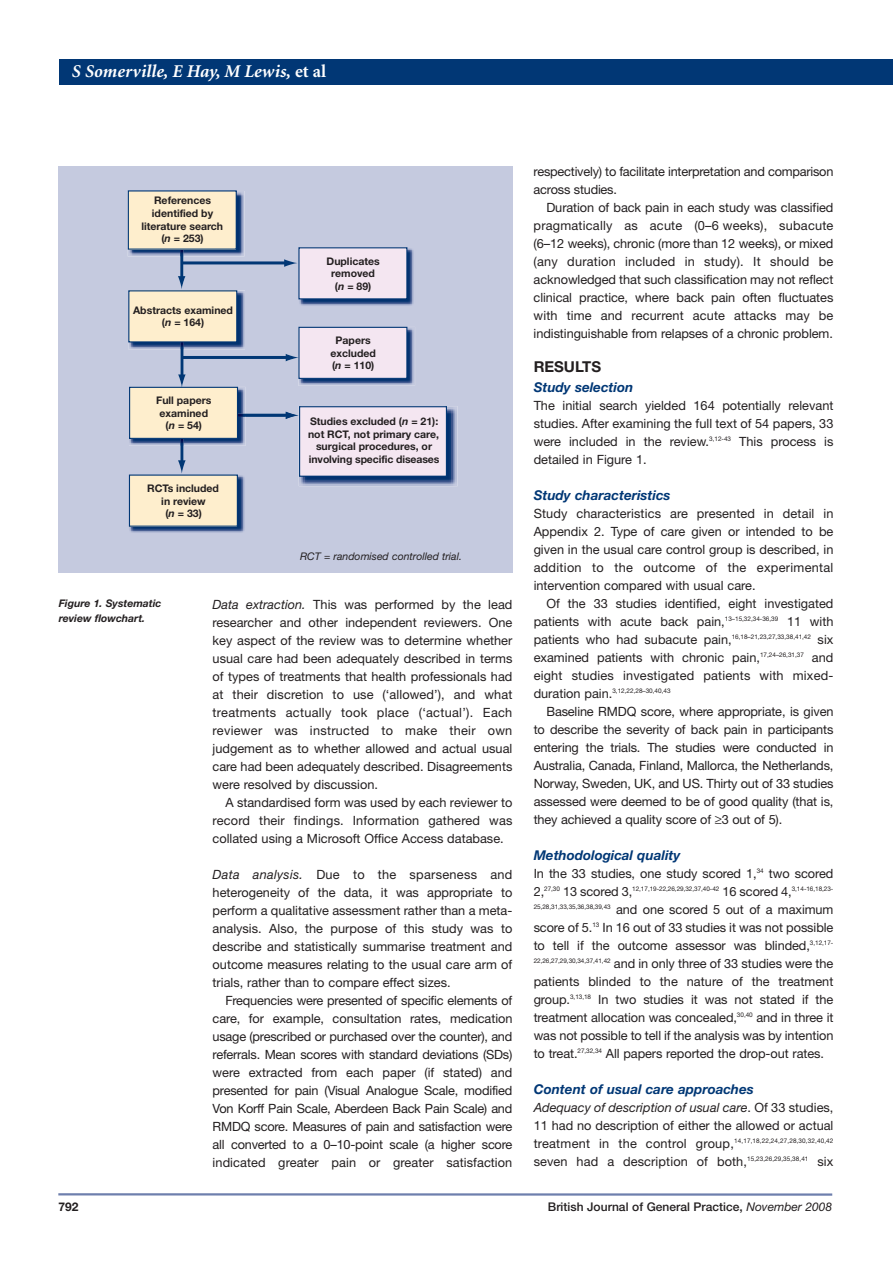
<style>
.page{position:relative;width:893px;height:1263px;background:#fff}
.page>*{position:absolute;margin:0;border:0;box-sizing:border-box;transform-origin:0 0}
.t1{font:italic 700 18px "Minion";color:#fff}
.t2{font:700 15px "Helvetica Neue";color:#231f20}
.t3{font:italic 700 13.5px "Helvetica Neue";color:#013775}
.t4{font:12.75px/18px "Helvetica Neue";color:#231f20;text-align:justify}
.t5{font:500 12px "Helvetica Neue";color:#231f20}
.t6{font:700 12px "Helvetica Neue";color:#231f20}
.t7{font:700 10.5px/12.6px "Helvetica Neue";color:#231f20;text-align:center}
.t8{font:italic 700 10.5px/15px "Helvetica Neue";color:#231f20}
.t9{font:italic 10.5px "Helvetica Neue";color:#231f20}
.t10{font:6.3px "Helvetica Neue";letter-spacing:-.005em;color:#231f20}
.t11{font:6.3px "Helvetica Neue";letter-spacing:.02em;color:#231f20}
.s1{font-style:normal}
.s2{font-style:italic}
.s3{font-size:12.75px}
.s4{font-weight:400;font-style:italic}
</style>
<div class="page">
<hr style="left:58px;top:1193px;width:774px;height:3px;background:#6e7fad">
<div style="left:61px;top:60px;width:832px;height:25px;background:#013775"></div>
<div style="left:59px;top:167px;width:453px;height:405px;background:#c5cadf"></div>
<hr style="left:180px;top:415px;width:3px;height:47px;background:#013775">
<hr style="left:180px;top:329px;width:3px;height:47px;background:#013775">
<hr style="left:180px;top:231px;width:3px;height:47px;background:#013775">
<img style="left:128px;top:290px;width:117px;height:59px">
<img style="left:180px;top:342px;width:3px;height:7px">
<svg style="left:128px;top:276px;width:109px;height:66px;background:#e6decc"></svg>
<img style="left:129px;top:387px;width:117px;height:59px">
<img style="left:180px;top:439px;width:3px;height:7px">
<svg style="left:129px;top:374px;width:109px;height:65px;background:#e4dccb"></svg>
<img style="left:128px;top:191px;width:116px;height:65px">
<img style="left:180px;top:250px;width:3px;height:6px">
<svg style="left:128px;top:190px;width:109px;height:60px;background:#efe3c8"></svg>
<img style="left:129px;top:475px;width:117px;height:58px">
<svg style="left:129px;top:460px;width:109px;height:67px;background:#e4dccb"></svg>
<hr style="left:182px;top:261px;width:104px;height:3px;background:#013775;border-radius:2px">
<hr style="left:182px;top:356px;width:105px;height:3px;background:#013775;border-radius:2px">
<img style="left:299px;top:406px;width:159px;height:80px">
<svg style="left:246px;top:406px;width:201px;height:71px;background:#ded7e7"></svg>
<img style="left:298px;top:247px;width:117px;height:59px">
<svg style="left:284px;top:247px;width:123px;height:52px;background:#e2d9e8"></svg>
<img style="left:298px;top:327px;width:117px;height:59px">
<svg style="left:286px;top:327px;width:121px;height:52px;background:#e1d9e8"></svg>
<h1 class="t1" style="left:72px;top:64px;width:256px">S Somerville, E Hay, M Lewis, <span class="s1">et al</span></h1>
<p class="t7" style="left:141px;top:195px;width:83px">References identified by literature search (<span class="s2">n</span> = 253)</p>
<p class="t7" style="left:133px;top:305px;width:101px">Abstracts examined (<span class="s2">n</span> = 164)</p>
<p class="t7" style="left:156px;top:395px;width:57px">Full papers examined (<span class="s2">n</span> = 54)</p>
<p class="t7" style="left:147px;top:483px;width:73px">RCTs included in review<br>(<span class="s2">n</span> = 33)</p>
<p class="t7" style="left:327px;top:256px;width:55px">Duplicates removed (<span class="s2">n</span> = 89)</p>
<p class="t7" style="left:330px;top:335px;width:47px">Papers excluded (<span class="s2">n</span> = 110)</p>
<p class="t7" style="left:308px;top:416px;width:133px">Studies excluded (<span class="s2">n</span> = 21): not RCT, not primary care, surgical procedures, or involving specific diseases</p>
<p class="t9" style="left:300px;top:553px;width:163px">RCT = randomised controlled trial.</p>
<p class="t8" style="left:59px;top:597px;width:104px">Figure 1. Systematic review flowchart.</p>
<p class="t4" style="left:213px;top:597px;width:301px"><span class="s2">Data extraction.</span> This was performed by the lead researcher and other independent reviewers. One key aspect of the review was to determine whether usual care had been adequately described in terms of types of treatments that health professionals had at their discretion to use (‘allowed’), and what treatments actually took place (‘actual’). Each reviewer was instructed to make their own judgement as to whether allowed and actual usual care had been adequately described. Disagreements were resolved by discussion.</p>
<p class="t4" style="left:213px;top:795px;width:301px;text-indent:13px">A standardised form was used by each reviewer to record their findings. Information gathered was collated using a Microsoft Office Access database.</p>
<p class="t4" style="left:213px;top:867px;width:301px"><span class="s2">Data analysis.</span> Due to the sparseness and heterogeneity of the data, it was appropriate to perform a qualitative assessment rather than a meta&shy;analysis. Also, the purpose of this study was to describe and statistically summarise treatment and outcome measures relating to the usual care arm of trials, rather than to compare effect sizes.</p>
<p class="t4" style="left:213px;top:993px;width:301px;text-indent:13px">Frequencies were presented of specific elements of care, for example, consultation rates, medication usage (prescribed or purchased over the counter), and referrals. Mean scores with standard deviations (SDs) were extracted from each paper (if stated) and presented for pain (Visual Analogue Scale, modified Von Korff Pain Scale, Aberdeen Back Pain Scale) and RMDQ score. Measures of pain and satisfaction were all converted to a 0–10-point scale (a higher score indicated greater pain or greater satisfaction</p>
<p class="t4" style="left:534px;top:163px;width:301px">respectively) to facilitate interpretation and comparison across studies.</p>
<p class="t4" style="left:534px;top:199px;width:301px;text-indent:13px">Duration of back pain in each study was classified pragmatically as acute (0–6 weeks), subacute (6–12 weeks), chronic (more than 12 weeks), or mixed (any duration included in study). It should be acknowledged that such classification may not reflect clinical practice, where back pain often fluctuates with time and recurrent acute attacks may be indistinguishable from relapses of a chronic problem.</p>
<p class="t2" style="left:534px;top:361px;width:69px">RESULTS</p>
<p class="t3" style="left:534px;top:382px;width:101px">Study selection</p>
<p class="t4" style="left:534px;top:397px;width:301px">The initial search yielded 164 potentially relevant studies. After examining the full text of 54 papers, 33 were included in the review.<sup>3,12-43</sup> This process is detailed in Figure 1.</p>
<p class="t3" style="left:534px;top:490px;width:138px">Study characteristics</p>
<p class="t4" style="left:534px;top:505px;width:301px">Study characteristics are presented in detail in Appendix 2. Type of care given or intended to be given in the usual care control group is described, in addition to the outcome of the experimental intervention compared with usual care.</p>
<p class="t4" style="left:534px;top:595px;width:301px;text-indent:13px">Of the 33 studies identified, eight investigated patients with acute back pain,<sup>13–15,32,34-36,39</sup> 11 with patients who had subacute pain,<sup>16,18–21,23,27,33,38,41,42</sup> six examined patients with chronic pain,<sup>17,24–26,31,37</sup> and eight studies investigated patients with mixed-</p>
<p class="t10" style="left:534px;top:689px;width:138px"><span class="s3">duration pain.</span>3,12,22,28–30,40,43</p>
<p class="t4" style="left:534px;top:703px;width:301px;text-indent:13px">Baseline RMDQ score, where appropriate, is given to describe the severity of back pain in participants entering the trials. The studies were conducted in Australia, Canada, Finland, Mallorca, the Netherlands, Norway, Sweden, UK, and US. Thirty out of 33 studies assessed were deemed to be of good quality (that is, they achieved a quality score of ≥3 out of 5).</p>
<p class="t3" style="left:534px;top:850px;width:148px">Methodological quality</p>
<p class="t4" style="left:534px;top:865px;width:301px">In the 33 studies, one study scored 1,<sup>34</sup> two scored</p>
<p class="t10" style="left:534px;top:887px;width:301px"><span class="s3">2,</span>27,30 <span class="s3">13 scored 3,</span>12,17,19-22,26,29,32,37,40-42 <span class="s3">16 scored 4,</span>3,14-16,18,23-</p>
<p class="t10" style="left:534px;top:905px;width:301px">25,28,31,33,35,36,38,39,43 <span class="s3">and one scored 5 out of a maximum</span></p>
<p class="t4" style="left:534px;top:919px;width:301px">score of 5.<sup>13</sup> In 16 out of 33 studies it was not possible to tell if the outcome assessor was blinded,<sup>3,12,17- 22,26,27,29,30,34,37,41,42</sup> and in only three of 33 studies were the patients blinded to the nature of the treatment group.<sup>3,13,18</sup> In two studies it was not stated if the treatment allocation was concealed,<sup>30,40</sup> and in three it was not possible to tell if the analysis was by intention to treat.<sup>27,32,34</sup> All papers reported the drop-out rates.</p>
<p class="t3" style="left:534px;top:1084px;width:222px">Content of usual care approaches</p>
<p class="t4" style="left:534px;top:1099px;width:301px"><span class="s2">Adequacy of description of usual care</span>. Of 33 studies,<br>11 had no description of either the allowed or actual</p>
<p class="t11" style="left:534px;top:1139px;width:301px"><span class="s3">treatment in the control group,</span>14,17,18,22,24,27,28,30,32,40,42</p>
<p class="t4" style="left:534px;top:1153px;width:301px">seven had a description of both,<sup>15,23,26,29,35,38,41</sup> six</p>
<p class="t6" style="left:58px;top:1202px;width:22px">792</p>
<p class="t5" style="left:548px;top:1203px;width:286px">British Journal of General Practice, <span class="s4">November 2008</span></p>
</div>
